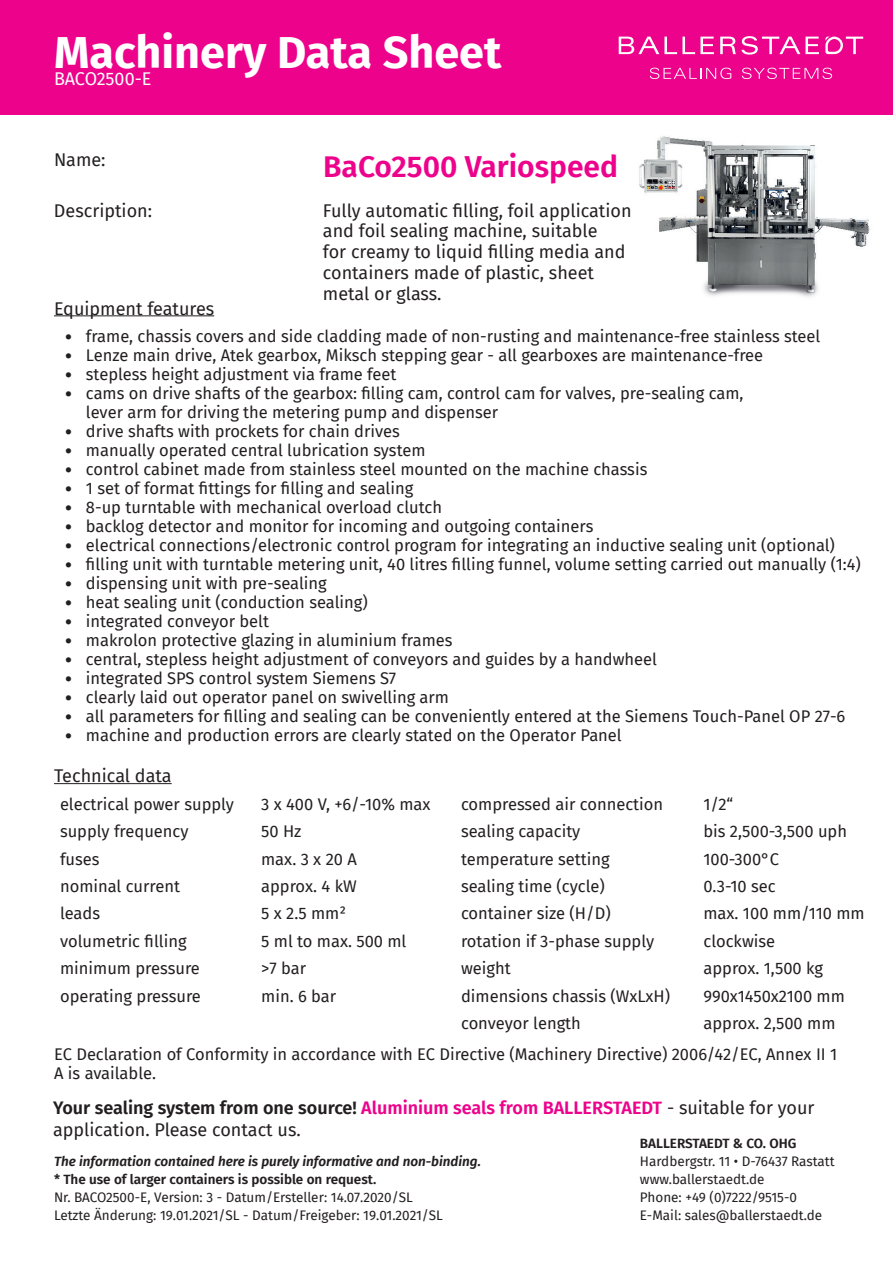
<style>
.page{position:relative;width:893px;height:1263px;background:#fff}
.page>*{position:absolute;margin:0;border:0;box-sizing:border-box;transform-origin:0 0}
.t1{font:700 45px "Fira Sans";color:#fff}
.t2{font:600 30px "Fira Sans";color:#ed028c}
.t3{font:18px/20.7px "Fira Sans";color:#231f20}
.t4{font:18px "Fira Sans";letter-spacing:-.005em;color:#fff}
.t5{font:16.5px/30.9px "Fira Sans";color:#231f20;text-align:right}
.t6{font:13.5px/18px "Fira Sans";color:#231f20}
.t7{font:600 13.5px "Fira Sans";color:#231f20}
.t8{font:italic 600 13.5px "Fira Sans";color:#231f20}
.s1{font-family:"Calibri"}
.s2{font-weight:600}
.s3{font-weight:600;color:#ed028c}
</style>
<div class="page">
<div style="left:0;top:0;width:893px;height:115px;background:#ed028c"></div>
<svg style="left:619px;top:37px;width:95px;height:17px"></svg>
<svg style="left:720px;top:36px;width:99px;height:19px"></svg>
<svg style="left:825px;top:37px;width:38px;height:17px"></svg>
<svg style="left:650px;top:68px;width:81px;height:11px"></svg>
<svg style="left:742px;top:68px;width:90px;height:11px"></svg>
<img style="left:639px;top:136px;width:231px;height:161px">
<hr style="left:54px;top:783px;width:118px;height:1px;background:#231f20">
<hr style="left:54px;top:315px;width:160px;height:1px;background:#231f20">
<h1 class="t1" style="left:54px;top:14px;width:449px">Machinery Data Sheet</h1>
<p class="t4" style="left:54px;top:65px;width:99px">BACO2500-E</p>
<p class="t3" style="left:54px;top:149px;width:53px">Name:</p>
<h2 class="t2" style="left:323px;top:142px;width:296px">BaCo2500 Variospeed</h2>
<p class="t3" style="left:54px;top:200px;width:100px">Description:</p>
<p class="t3" style="left:323px;top:200px;width:310px">Fully automatic filling, foil application and foil sealing machine, suitable<br>for creamy to liquid filling media and containers made of plastic, sheet metal or glass.</p>
<p class="t3" style="left:54px;top:297px;width:162px">Equipment features</p>
<p class="t5" style="left:65px;top:321px;width:757px"><span class="s1">•</span> frame, chassis covers and side cladding made of non-rusting and maintenance-free stainless steel</p>
<p class="t5" style="left:65px;top:340px;width:700px"><span class="s1">•</span> Lenze main drive, Atek gearbox, Miksch stepping gear - all gearboxes are maintenance-free</p>
<p class="t5" style="left:65px;top:359px;width:333px"><span class="s1">•</span> stepless height adjustment via frame feet</p>
<p class="t5" style="left:86px;top:384px;width:659px;line-height:18.9px;text-align:left;text-indent:-21px"><span class="s1">•</span> cams on drive shafts of the gearbox: filling cam, control cam for valves, pre-sealing cam, lever arm for driving the metering pump and dispenser</p>
<p class="t5" style="left:65px;top:416px;width:337px"><span class="s1">•</span> drive shafts with prockets for chain drives</p>
<p class="t5" style="left:65px;top:435px;width:362px"><span class="s1">•</span> manually operated central lubrication system</p>
<p class="t5" style="left:65px;top:454px;width:584px"><span class="s1">•</span> control cabinet made from stainless steel mounted on the machine chassis</p>
<p class="t5" style="left:65px;top:473px;width:350px"><span class="s1">•</span> 1 set of format fittings for filling and sealing</p>
<p class="t5" style="left:65px;top:492px;width:379px"><span class="s1">•</span> 8-up turntable with mechanical overload clutch</p>
<p class="t5" style="left:65px;top:511px;width:530px"><span class="s1">•</span> backlog detector and monitor for incoming and outgoing containers</p>
<p class="t5" style="left:65px;top:530px;width:772px"><span class="s1">•</span> electrical connections/electronic control program for integrating an inductive sealing unit (optional)</p>
<p class="t5" style="left:65px;top:548px;width:798px"><span class="s1">•</span> filling unit with turntable metering unit, 40 litres filling funnel, volume setting carried out manually (1:4)</p>
<p class="t5" style="left:65px;top:567px;width:264px"><span class="s1">•</span> dispensing unit with pre-sealing</p>
<p class="t5" style="left:65px;top:586px;width:305px"><span class="s1">•</span> heat sealing unit (conduction sealing)</p>
<p class="t5" style="left:65px;top:605px;width:206px"><span class="s1">•</span> integrated conveyor belt</p>
<p class="t5" style="left:65px;top:624px;width:389px"><span class="s1">•</span> makrolon protective glazing in aluminium frames</p>
<p class="t5" style="left:65px;top:643px;width:594px"><span class="s1">•</span> central, stepless height adjustment of conveyors and guides by a handwheel</p>
<p class="t5" style="left:65px;top:662px;width:333px"><span class="s1">•</span> integrated SPS control system Siemens S7</p>
<p class="t5" style="left:65px;top:681px;width:386px"><span class="s1">•</span> clearly laid out operator panel on swivelling arm</p>
<p class="t5" style="left:65px;top:700px;width:782px"><span class="s1">•</span> all parameters for filling and sealing can be conveniently entered at the Siemens Touch-Panel OP 27-6</p>
<p class="t5" style="left:65px;top:719px;width:559px"><span class="s1">•</span> machine and production errors are clearly stated on the Operator Panel</p>
<p class="t3" style="left:54px;top:765px;width:119px">Technical data</p>
<p class="t5" style="left:60px;top:788px;width:176px">electrical power supply</p>
<p class="t5" style="left:261px;top:788px;width:171px">3 x 400 V, +6/-10% max</p>
<p class="t5" style="left:461px;top:788px;width:204px">compressed air connection</p>
<p class="t5" style="left:703px;top:788px;width:31px">1/2“</p>
<p class="t5" style="left:60px;top:815px;width:130px">supply frequency</p>
<p class="t5" style="left:261px;top:815px;width:42px">50 Hz</p>
<p class="t5" style="left:461px;top:815px;width:121px">sealing capacity</p>
<p class="t5" style="left:703px;top:815px;width:145px">bis 2,500-3,500 uph</p>
<p class="t5" style="left:60px;top:843px;width:41px">fuses</p>
<p class="t5" style="left:261px;top:843px;width:97px">max. 3 x 20 A</p>
<p class="t5" style="left:461px;top:843px;width:150px">temperature setting</p>
<p class="t5" style="left:703px;top:843px;width:77px">100-300°C</p>
<p class="t5" style="left:60px;top:870px;width:121px">nominal current</p>
<p class="t5" style="left:261px;top:870px;width:97px">approx. 4 kW</p>
<p class="t5" style="left:461px;top:870px;width:145px">sealing time (cycle)</p>
<p class="t5" style="left:703px;top:870px;width:74px">0.3-10 sec</p>
<p class="t5" style="left:60px;top:898px;width:42px">leads</p>
<p class="t5" style="left:261px;top:898px;width:86px">5 x 2.5 mm²</p>
<p class="t5" style="left:461px;top:898px;width:151px">container size (H/D)</p>
<p class="t5" style="left:703px;top:898px;width:163px">max. 100 mm/110 mm</p>
<p class="t5" style="left:60px;top:925px;width:128px">volumetric filling</p>
<p class="t5" style="left:261px;top:925px;width:147px">5 ml to max. 500 ml</p>
<p class="t5" style="left:461px;top:925px;width:195px">rotation if 3-phase supply</p>
<p class="t5" style="left:703px;top:925px;width:73px">clockwise</p>
<p class="t5" style="left:60px;top:953px;width:141px">minimum pressure</p>
<p class="t5" style="left:261px;top:953px;width:46px">&gt;7 bar</p>
<p class="t5" style="left:461px;top:953px;width:51px">weight</p>
<p class="t5" style="left:703px;top:953px;width:121px">approx. 1,500 kg</p>
<p class="t5" style="left:60px;top:980px;width:142px">operating pressure</p>
<p class="t5" style="left:261px;top:980px;width:76px">min. 6 bar</p>
<p class="t5" style="left:461px;top:980px;width:211px">dimensions chassis (WxLxH)</p>
<p class="t5" style="left:703px;top:980px;width:143px">990x1450x2100 mm</p>
<p class="t5" style="left:461px;top:1007px;width:121px">conveyor length</p>
<p class="t5" style="left:54px;top:1007px;width:785px">approx. 2,500 mm<br>EC Declaration of Conformity in accordance with EC Directive (Machinery Directive) 2006/42/EC, Annex II 1</p>
<p class="t5" style="left:54px;top:1057px;width:103px">A is available.</p>
<p class="t3" style="left:53px;top:1096px;width:763px;line-height:21.6px"><span class="s2">Your sealing system from one source!</span> <span class="s3">Aluminium seals from BALLERSTAEDT</span> - suitable for your application. Please contact us.</p>
<p class="t7" style="left:640px;top:1132px;width:158px">BALLERSTAEDT &amp; CO. OHG</p>
<p class="t6" style="left:640px;top:1152px;width:196px">Hardbergstr. 11 • D-76437 Rastatt www.ballerstaedt.de<br>Phone: +49 (0)7222/9515-0<br>E-Mail: sales@ballerstaedt.de</p>
<p class="t8" style="left:54px;top:1150px;width:428px">The information contained here is purely informative and non-binding.</p>
<p class="t7" style="left:54px;top:1168px;width:324px">* The use of larger containers is possible on request.</p>
<p class="t6" style="left:54px;top:1188px;width:390px">Nr. BACO2500-E, Version: 3 - Datum/Ersteller: 14.07.2020/SL<br>Letzte Änderung: 19.01.2021/SL - Datum/Freigeber: 19.01.2021/SL</p>
</div>
